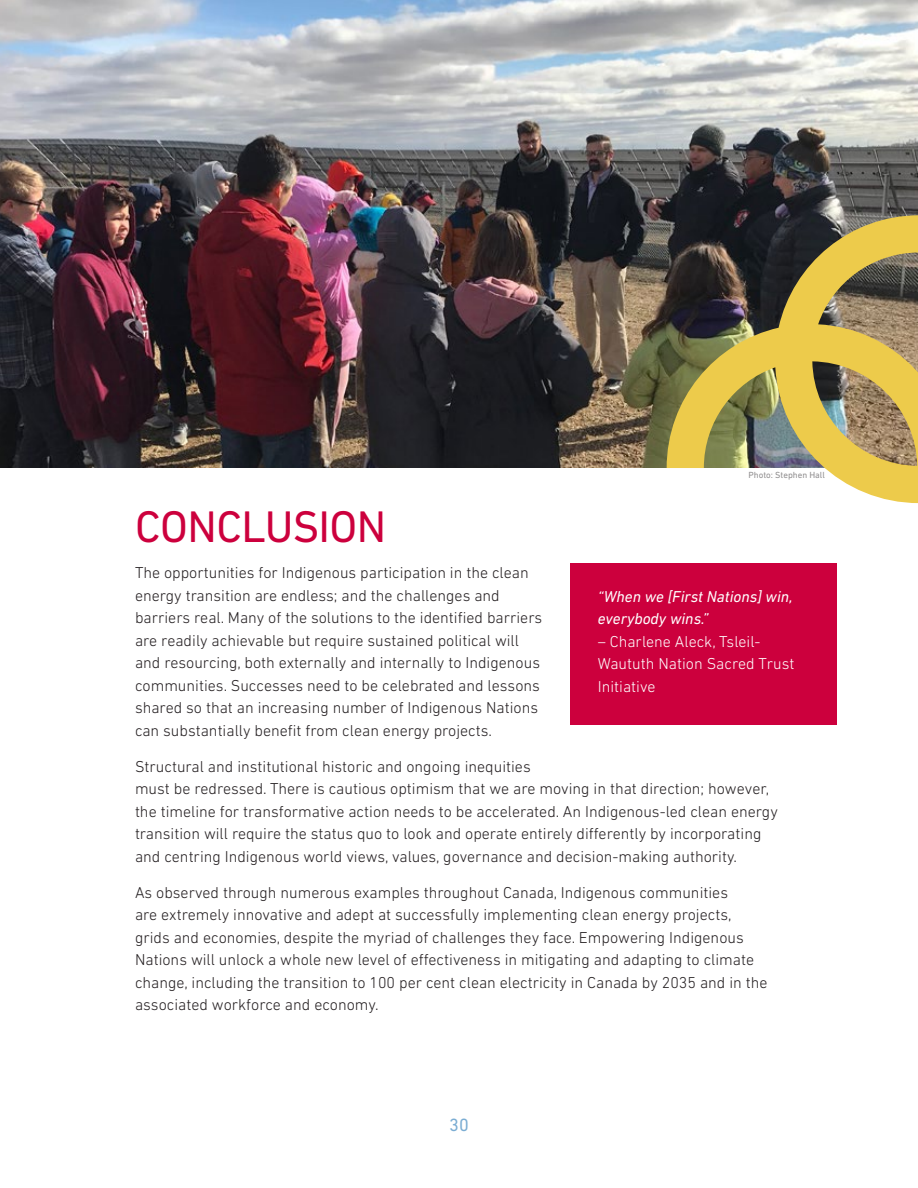
<style>
.page{position:relative;width:918px;height:1188px;background:#fff}
.page>*{position:absolute;margin:0;border:0;box-sizing:border-box;transform-origin:0 0}
.t1{font:45px "DIN Next LT Pro";letter-spacing:-.01em;color:#cc003d}
.t2{font:18px "DIN Next LT Pro";color:#7badd3}
.t3{font:300 16.05px/22.5px "DIN Next LT Pro";color:#241f21}
.t4{font:300 16.05px/22.5px "DIN Next LT Pro";color:#fff}
.t5{font:italic 16.05px/22.5px "DIN Next LT Pro";color:#fff}
.t6{font:9px "DIN Next LT Pro";color:#918f90}
</style>
<div class="page">
<img style="left:0;top:0;width:918px;height:468px">
<img style="left:667px;top:215px;width:251px;height:288px">
<div style="left:571px;top:563px;width:266px;height:162px;background:#cc003d"></div>
<p class="t6" style="left:749px;top:470px;width:78px">Photo: Stephen Hall</p>
<h1 class="t1" style="left:135px;top:501px;width:253px">CONCLUSION</h1>
<p class="t3" style="left:135px;top:562px;width:409px">The opportunities for Indigenous participation in the clean energy transition are endless; and the challenges and barriers real. Many of the solutions to the identified barriers are readily achievable but require sustained political will and resourcing, both externally and internally to Indigenous communities. Successes need to be celebrated and lessons shared so that an increasing number of Indigenous Nations can substantially benefit from clean energy projects.</p>
<p class="t3" style="left:135px;top:755px;width:644px">Structural and institutional historic and ongoing inequities<br>must be redressed. There is cautious optimism that we are moving in that direction; however, the timeline for transformative action needs to be accelerated. An Indigenous-led clean energy transition will require the status quo to look and operate entirely differently by incorporating and centring Indigenous world views, values, governance and decision-making authority.</p>
<p class="t3" style="left:135px;top:881px;width:634px">As observed through numerous examples throughout Canada, Indigenous communities<br>are extremely innovative and adept at successfully implementing clean energy projects, grids and economies, despite the myriad of challenges they face. Empowering Indigenous Nations will unlock a whole new level of effectiveness in mitigating and adapting to climate change, including the transition to 100 per cent clean electricity in Canada by 2035 and in the associated workforce and economy.</p>
<p class="t5" style="left:598px;top:585px;width:197px">“When we [First Nations] win, everybody wins.”</p>
<p class="t4" style="left:598px;top:630px;width:198px">– Charlene Aleck, Tsleil-<br>Waututh Nation Sacred Trust<br>Initiative</p>
<p class="t2" style="left:449px;top:1114px;width:21px">30</p>
</div>
